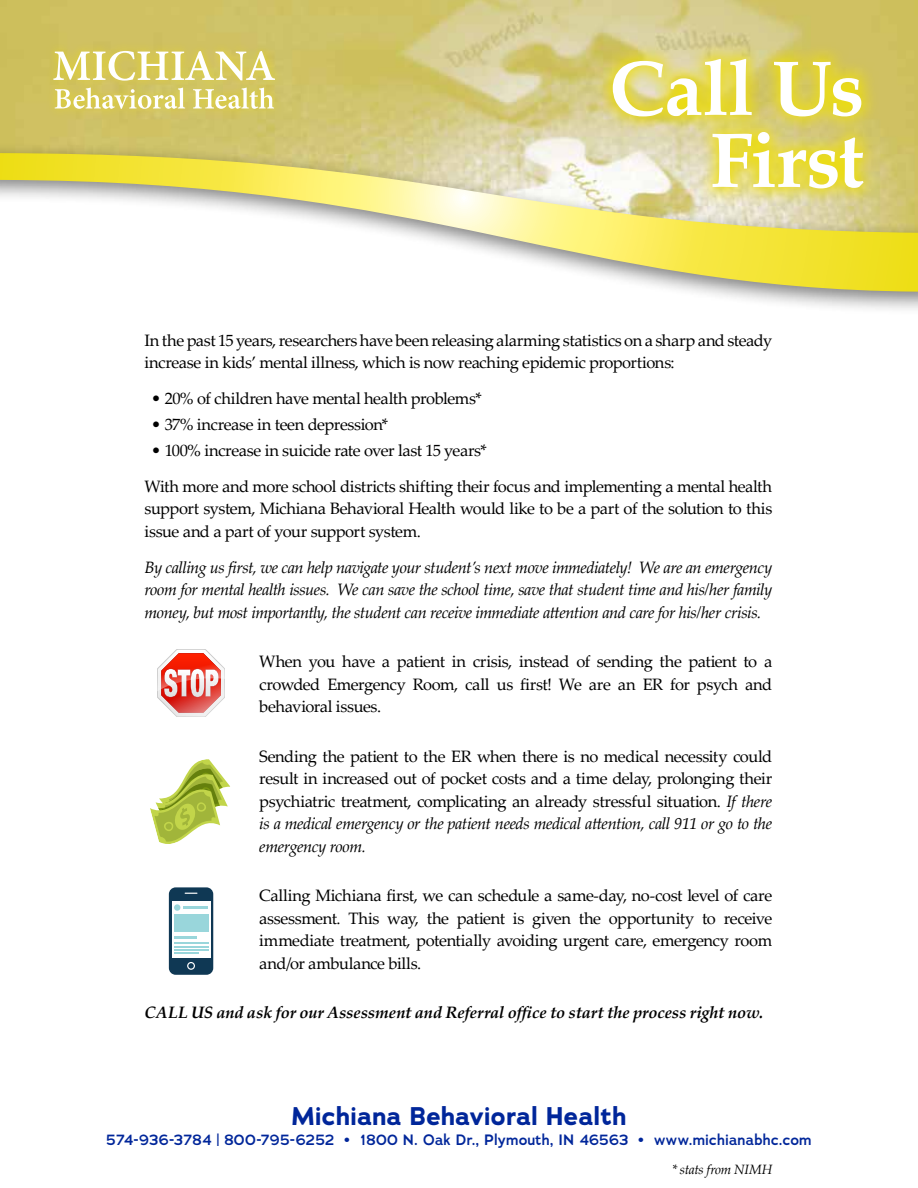
<style>
.page{position:relative;width:918px;height:1188px;background:#fff}
.page>*{position:absolute;margin:0;border:0;box-sizing:border-box;transform-origin:0 0}
.t1{font:700 78px/72px "Palatino";letter-spacing:-.01em;color:#fff;text-align:right}
.t2{font:700 25.5px "Adrianna";letter-spacing:-.005em;color:#00269a}
.t3{font:16.5px/22.5px "Palatino Linotype";letter-spacing:-.025em;color:#000}
.t4{font:italic 16.5px/22.5px "Palatino Linotype";letter-spacing:-.03em;color:#000;text-align:justify}
.t5{font:italic 700 16.5px "Palatino Linotype";letter-spacing:-.01em;color:#000}
.t6{font:600 15px "Adrianna";letter-spacing:.005em;color:#00269a}
.t7{font:italic 13.5px "Palatino Linotype";letter-spacing:-.02em;color:#000}
.s1{font-style:italic}
</style>
<div class="page">
<svg style="left:0;top:0;width:918px;height:143px;background:#d2c574"></svg>
<div style="left:0;top:143px;width:918px;height:173px;background:#000;opacity:.5"></div>
<svg style="left:0;top:153px;width:918px;height:139px"></svg>
<div style="left:169px;top:887px;width:44px;height:88px;background:#0f3854;border-radius:7px"></div>
<svg style="left:185px;top:893px;width:12px;height:1px"></svg>
<svg style="left:187px;top:962px;width:8px;height:8px"></svg>
<svg style="left:172px;top:901px;width:38px;height:57px"></svg>
<svg style="left:188px;top:963px;width:6px;height:6px"></svg>
<div style="left:174px;top:914px;width:34px;height:17px;background:#99d6db"></div>
<hr style="left:183px;top:906px;width:25px;height:3px;background:#99d6db">
<div style="left:174px;top:904px;width:6px;height:7px;background:#99d6db;border-radius:50%"></div>
<hr style="left:174px;top:943px;width:34px;height:1px;background:#99d6db">
<hr style="left:174px;top:946px;width:34px;height:1px;background:#99d6db">
<hr style="left:174px;top:949px;width:34px;height:1px;background:#99d6db">
<svg style="left:174px;top:953px;width:25px;height:1px"></svg>
<hr style="left:174px;top:936px;width:23px;height:2px;background:#99d6db">
<svg style="left:150px;top:759px;width:80px;height:85px"></svg>
<svg style="left:157px;top:649px;width:68px;height:68px"></svg>
<svg style="left:593px;top:40px;width:290px;height:168px;background:#e0d56c"></svg>
<div style="left:45px;top:42px;width:239px;height:76px;background:#d1c35f"></div>
<svg style="left:53px;top:51px;width:222px;height:30px"></svg>
<svg style="left:55px;top:88px;width:130px;height:21px"></svg>
<svg style="left:193px;top:88px;width:81px;height:21px"></svg>
<h1 class="t1" style="left:609px;top:51px;width:257px">Call Us<br>First</h1>
<p class="t3" style="left:145px;top:328px;width:629px">In the past 15 years, researchers have been releasing alarming statistics on a sharp and steady increase in kids’ mental illness, which is now reaching epidemic proportions:</p>
<p class="t3" style="left:151px;top:387px;width:332px">• 20% of children have mental health problems*</p>
<p class="t3" style="left:151px;top:413px;width:238px">• 37% increase in teen depression*</p>
<p class="t3" style="left:145px;top:432px;width:629px;line-height:36px;text-indent:7px">• 100% increase in suicide rate over last 15 years*<br>With more and more school districts shifting their focus and implementing a mental health</p>
<p class="t3" style="left:145px;top:497px;width:629px">support system, Michiana Behavioral Health would like to be a part of the solution to this issue and a part of your support system.</p>
<p class="t4" style="left:145px;top:555px;width:629px">By calling us first, we can help navigate your student’s next move immediately! We are an emergency room for mental health issues. We can save the school time, save that student time and his/her family money, but most importantly, the student can receive immediate attention and care for his/her crisis.</p>
<p class="t3" style="left:259px;top:650px;width:515px;text-align:justify">When you have a patient in crisis, instead of sending the patient to a crowded Emergency Room, call us first! We are an ER for psych and behavioral issues.</p>
<p class="t3" style="left:259px;top:744px;width:515px;text-align:justify">Sending the patient to the ER when there is no medical necessity could result in increased out of pocket costs and a time delay, prolonging their psychiatric treatment, complicating an already stressful situation. <span class="s1">If there is a medical emergency or the patient needs medical attention, call 911 or go to the emergency room.</span></p>
<p class="t3" style="left:259px;top:884px;width:515px;text-align:justify">Calling Michiana first, we can schedule a same-day, no-cost level of care assessment. This way, the patient is given the opportunity to receive immediate treatment, potentially avoiding urgent care, emergency room and/or ambulance bills.</p>
<p class="t5" style="left:145px;top:1001px;width:620px">CALL US and ask for our Assessment and Referral office to start the process right now.</p>
<h2 class="t2" style="left:292px;top:1099px;width:336px">Michiana Behavioral Health</h2>
<p class="t6" style="left:106px;top:1130px;width:707px">574-936-3784 | 800-795-6252 • 1800 N. Oak Dr., Plymouth, IN 46563 • www.michianabhc.com</p>
<p class="t7" style="left:672px;top:1160px;width:102px">* stats from NIMH</p>
</div>
